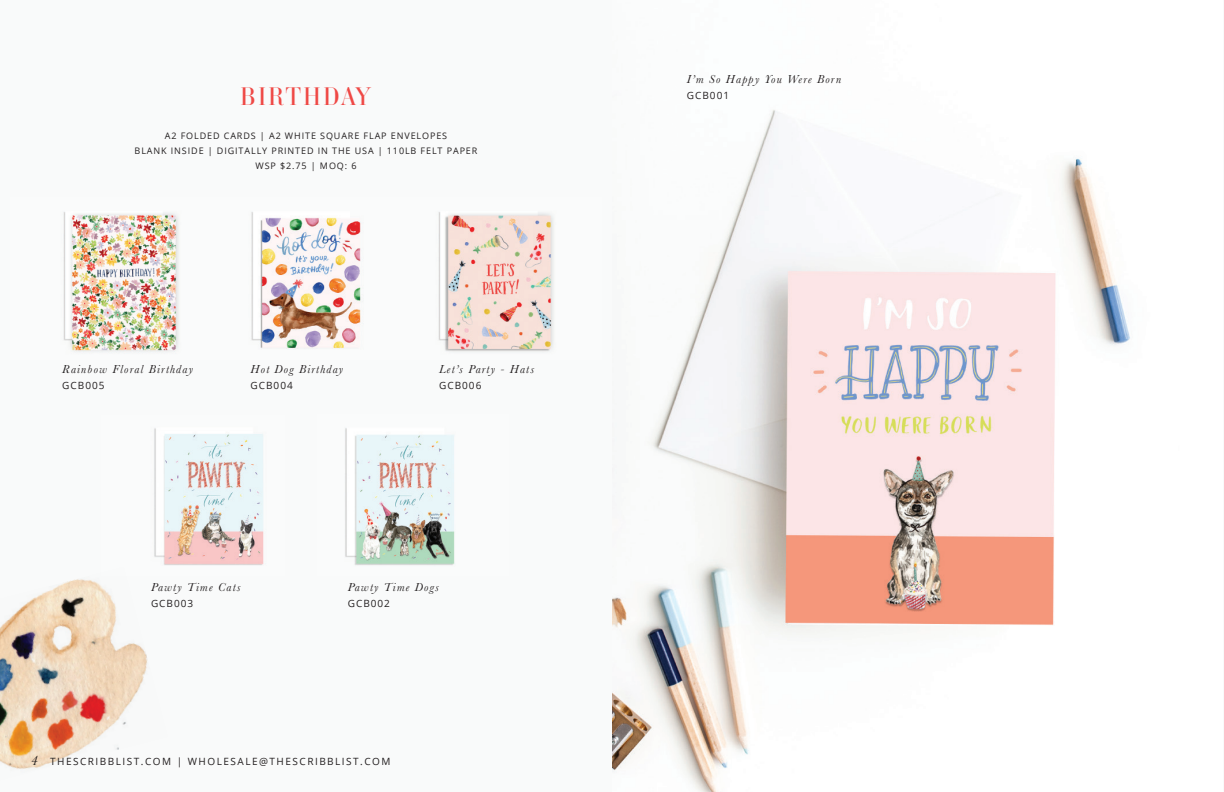
<style>
.page{position:relative;width:1224px;height:792px;background:#f9fafa}
.page>*{position:absolute;margin:0;border:0;box-sizing:border-box;transform-origin:0 0}
.t1{font:25px "Ambroise Std";letter-spacing:.1em;color:#ef4845}
.t2{font:italic 12px "Baskerville";letter-spacing:.1em;color:#231f20}
.t3{font:10px "Open Sans";letter-spacing:.15em;color:#231f20}
.t4{font:9px/15px "Open Sans";letter-spacing:.1em;color:#231f20;text-align:center}
.s1{font-family:"Baskerville";font-style:italic;font-size:14px}
</style>
<div class="page">
<img style="left:63px;top:212px;width:115px;height:140px">
<img style="left:251px;top:212px;width:110px;height:137px">
<img style="left:154px;top:428px;width:301px;height:137px">
<img style="left:299px;top:428px;width:18px;height:137px">
<img style="left:438px;top:212px;width:115px;height:140px">
<img style="left:612px;top:110px;width:518px;height:682px">
<img style="left:0;top:579px;width:148px;height:190px">
<h1 class="t1" style="left:241px;top:80px;width:132px">BIRTHDAY</h1>
<p class="t4" style="left:135px;top:128px;width:344px">A2 FOLDED CARDS | A2 WHITE SQUARE FLAP ENVELOPES<br>BLANK INSIDE | DIGITALLY PRINTED IN THE USA | 110LB FELT PAPER<br>WSP $2.75 | MOQ: 6</p>
<h2 class="t2" style="left:62px;top:362px;width:132px">Rainbow Floral Birthday</h2>
<p class="t3" style="left:62px;top:379px;width:44px">GCB005</p>
<h2 class="t2" style="left:251px;top:362px;width:94px">Hot Dog Birthday</h2>
<p class="t3" style="left:251px;top:379px;width:44px">GCB004</p>
<h2 class="t2" style="left:439px;top:362px;width:96px">Let’s Party - Hats</h2>
<p class="t3" style="left:439px;top:379px;width:44px">GCB006</p>
<h2 class="t2" style="left:151px;top:579px;width:91px">Pawty Time Cats</h2>
<p class="t3" style="left:151px;top:596px;width:44px">GCB003</p>
<h2 class="t2" style="left:348px;top:579px;width:93px">Pawty Time Dogs</h2>
<p class="t3" style="left:348px;top:596px;width:44px">GCB002</p>
<p class="t3" style="left:31px;top:755px;width:361px"><span class="s1">4</span> THESCRIBBLIST.COM | WHOLESALE@THESCRIBBLIST.COM</p>
<h2 class="t2" style="left:687px;top:71px;width:156px">I’m So Happy You Were Born</h2>
<p class="t3" style="left:687px;top:88px;width:44px">GCB001</p>
</div>
